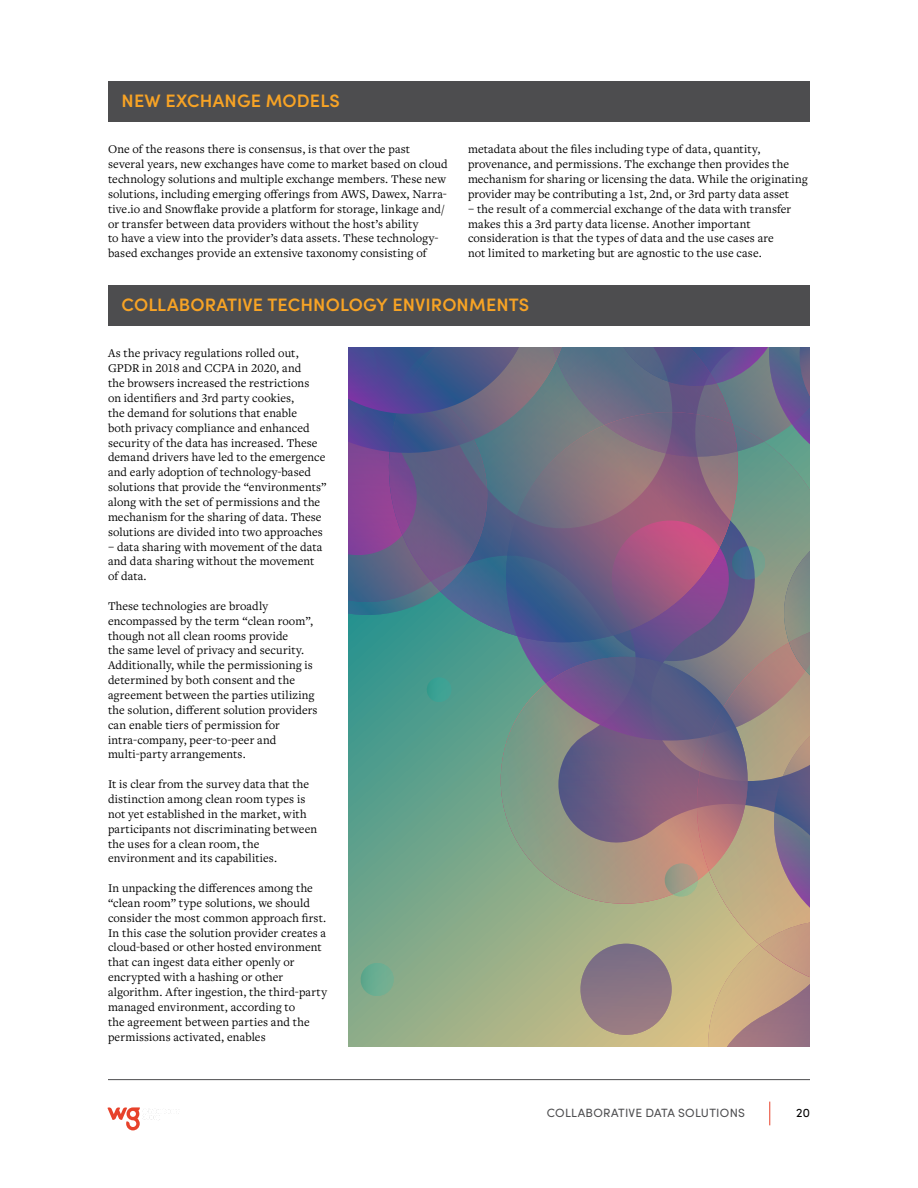
<style>
.page{position:relative;width:918px;height:1188px;background:#fff}
.page>*{position:absolute;margin:0;border:0;box-sizing:border-box;transform-origin:0 0}
.t1{font:600 18px "Sofia Pro";letter-spacing:.01em;color:#f7a325}
.t2{font:12.3px/14.9px "Freight Text Pro";letter-spacing:.01em;color:#000}
.t3{font:12.3px "Sofia Pro";color:#000}
.t4{font:12px "Sofia Pro";letter-spacing:.02em;color:#4d4d4f}
</style>
<div class="page">
<svg style="left:107px;top:1107px;width:72px;height:24px"></svg>
<svg style="left:769px;top:1102px;width:1px;height:23px"></svg>
<hr style="left:108px;top:1079px;width:702px;height:1px;background:#4d4d4f">
<div style="left:108px;top:81px;width:702px;height:41px;background:#4d4d4f"></div>
<div style="left:108px;top:285px;width:702px;height:41px;background:#4d4d4f"></div>
<svg style="left:348px;top:348px;width:462px;height:698px;background:#7b8187"></svg>
<h1 class="t1" style="left:122px;top:87px;width:220px">NEW EXCHANGE MODELS</h1>
<p class="t2" style="left:108px;top:142px;width:341px">One of the reasons there is consensus, is that over the past several years, new exchanges have come to market based on cloud technology solutions and multiple exchange members. These new solutions, including emerging offerings from AWS, Dawex, Narra&shy;tive.io and Snowflake provide a platform for storage, linkage and/ or transfer between data providers without the host’s ability<br>to have a view into the provider’s data assets. These technology&shy;based exchanges provide an extensive taxonomy consisting of</p>
<p class="t2" style="left:468px;top:142px;width:341px">metadata about the files including type of data, quantity, provenance, and permissions. The exchange then provides the mechanism for sharing or licensing the data. While the originating provider may be contributing a 1st, 2nd, or 3rd party data asset</p>
<p class="t2" style="left:468px;top:201px;width:325px">– the result of a commercial exchange of the data with transfer makes this a 3rd party data license. Another important consideration is that the types of data and the use cases are not limited to marketing but are agnostic to the use case.</p>
<h1 class="t1" style="left:122px;top:292px;width:409px">COLLABORATIVE TECHNOLOGY ENVIRONMENTS</h1>
<p class="t2" style="left:108px;top:346px;width:220px">As the privacy regulations rolled out, GPDR in 2018 and CCPA in 2020, and<br>the browsers increased the restrictions<br>on identifiers and 3rd party cookies,<br>the demand for solutions that enable<br>both privacy compliance and enhanced security of the data has increased. These demand drivers have led to the emergence and early adoption of technology-based solutions that provide the “environments” along with the set of permissions and the mechanism for the sharing of data. These solutions are divided into two approaches</p>
<p class="t2" style="left:108px;top:539px;width:216px">– data sharing with movement of the data and data sharing without the movement of data.</p>
<p class="t2" style="left:108px;top:598px;width:211px">These technologies are broadly encompassed by the term “clean room”, though not all clean rooms provide<br>the same level of privacy and security.<br>Additionally, while the permissioning is determined by both consent and the agreement between the parties utilizing the solution, different solution providers can enable tiers of permission for intra-company, peer-to-peer and multi-party arrangements.</p>
<p class="t2" style="left:108px;top:776px;width:211px">It is clear from the survey data that the distinction among clean room types is not yet established in the market, with participants not discriminating between the uses for a clean room, the environment and its capabilities.</p>
<p class="t2" style="left:108px;top:880px;width:221px">In unpacking the differences among the “clean room” type solutions, we should consider the most common approach first.<br>In this case the solution provider creates a cloud-based or other hosted environment that can ingest data either openly or encrypted with a hashing or other algorithm. After ingestion, the third-party managed environment, according to<br>the agreement between parties and the permissions activated, enables</p>
<p class="t4" style="left:547px;top:1104px;width:200px">COLLABORATIVE DATA SOLUTIONS</p>
<p class="t3" style="left:796px;top:1103px;width:16px">20</p>
</div>
